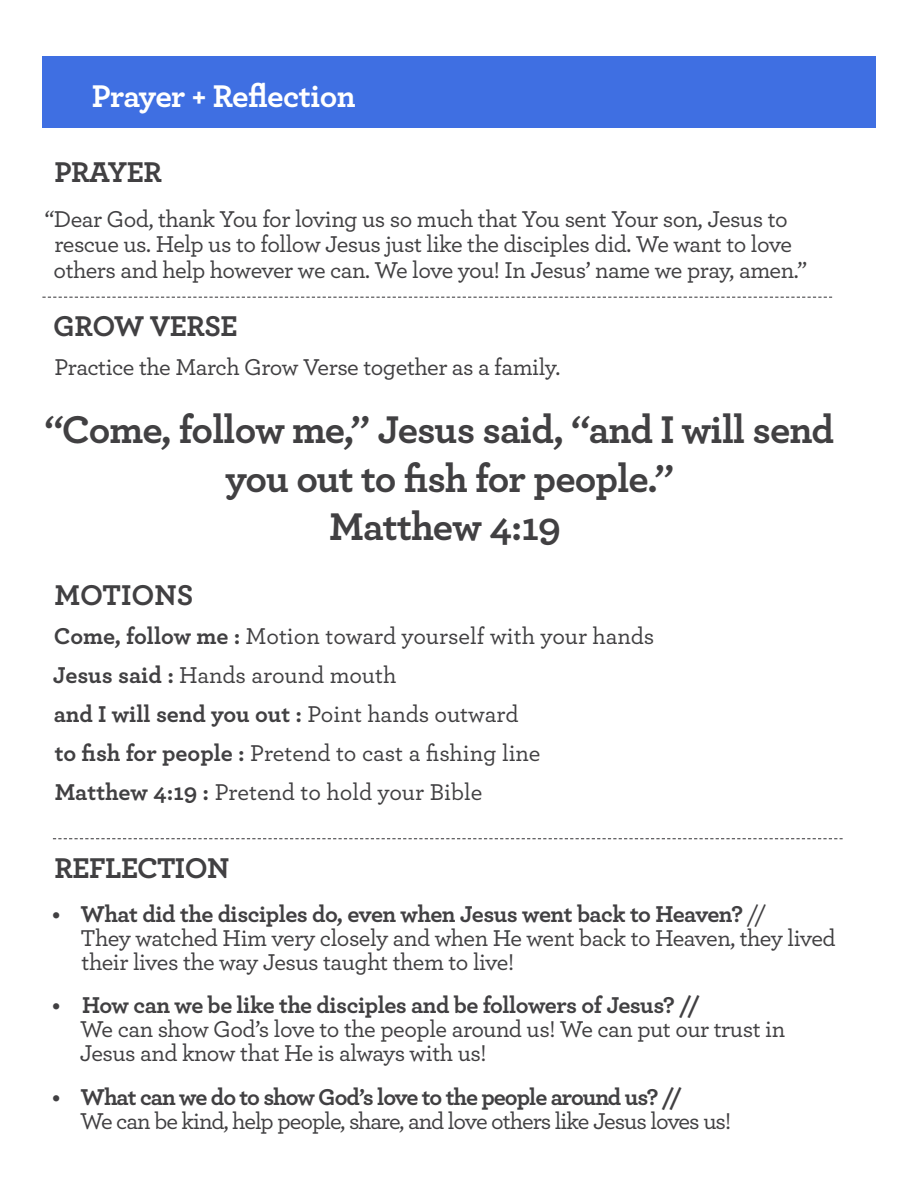
<style>
.page{position:relative;width:918px;height:1188px;background:#fff}
.page>*{position:absolute;margin:0;border:0;box-sizing:border-box;transform-origin:0 0}
.t1{font:700 40.5px/48.6px "Archer Pro";letter-spacing:-.02em;color:#414042;text-align:center}
.t2{font:700 33px "Archer Pro";letter-spacing:-.02em;color:#fff}
.t3{font:700 30px "Archer Pro";letter-spacing:-.02em;color:#414042}
.t4{font:700 30px "Archer Pro";color:#414042}
.t5{font:500 24px/39px "Archer Pro";letter-spacing:-.02em;color:#414042}
.t6{font:700 24px "Archer Pro";letter-spacing:-.03em;color:#414042}
.t7{font:500 24px "Archer Pro";letter-spacing:-.04em;color:#414042}
.s1{font-weight:700}
</style>
<div class="page">
<div style="left:42px;top:56px;width:834px;height:71px;background:#3f6fe2"></div>
<svg style="left:53px;top:838px;width:790px;height:1px"></svg>
<svg style="left:42px;top:297px;width:790px;height:1px"></svg>
<h2 class="t2" style="left:92px;top:70px;width:265px">Prayer + Reflection</h2>
<p class="t3" style="left:54px;top:148px;width:109px">PRAYER</p>
<p class="t5" style="left:54px;top:205px;width:755px;line-height:25.5px;text-indent:-9px">“Dear God, thank You for loving us so much that You sent Your son, Jesus to rescue us. Help us to follow Jesus just like the disciples did. We want to love others and help however we can. We love you! In Jesus’ name we pray, amen.”</p>
<p class="t3" style="left:53px;top:303px;width:186px">GROW VERSE</p>
<p class="t5" style="left:54px;top:346px;width:507px">Practice the March Grow Verse together as a family.</p>
<h1 class="t1" style="left:44px;top:403px;width:791px">“Come, follow me,” Jesus said, “and I will send you out to fish for people.”<br>Matthew 4:19</h1>
<p class="t4" style="left:55px;top:572px;width:140px">MOTIONS</p>
<p class="t5" style="left:53px;top:616px;width:603px"><span class="s1">Come, follow me :</span> Motion toward yourself with your hands <span class="s1">Jesus said :</span> Hands around mouth<br><span class="s1">and I will send you out :</span> Point hands outward<br><span class="s1">to fish for people :</span> Pretend to cast a fishing line<br><span class="s1">Matthew 4:19 :</span> Pretend to hold your Bible</p>
<p class="t3" style="left:54px;top:845px;width:177px">REFLECTION</p>
<p class="t5" style="left:81px;top:901px;width:757px;line-height:24px;text-indent:-28px"><span class="s1">• What did the disciples do, even when Jesus went back to Heaven?</span> //<br>They watched Him very closely and when He went back to Heaven, they lived their lives the way Jesus taught them to live!</p>
<p class="t6" style="left:52px;top:986px;width:649px">• How can we be like the disciples and be followers of Jesus? //</p>
<p class="t5" style="left:80px;top:1016px;width:707px;line-height:24px">We can show God’s love to the people around us! We can put our trust in<br>Jesus and know that He is always with us!</p>
<p class="t6" style="left:52px;top:1078px;width:631px">• What can we do to show God’s love to the people around us? //</p>
<p class="t7" style="left:80px;top:1104px;width:653px">We can be kind, help people, share, and love others like Jesus loves us!</p>
</div>
